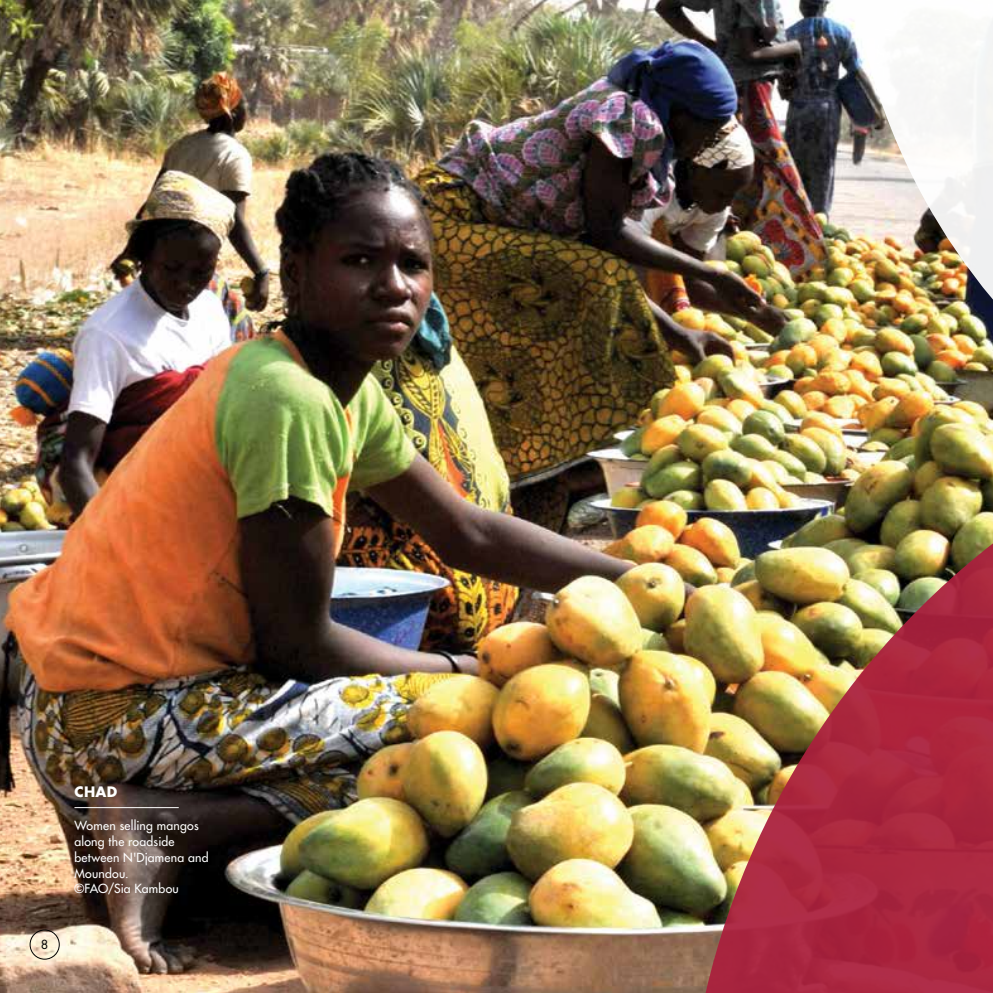
<style>
.page{position:relative;width:993px;height:993px;background:#fff}
.page>*{position:absolute;margin:0;border:0;box-sizing:border-box;transform-origin:0 0}
.t1{font:700 14px "Futura Std";color:#fff}
.t2{font:500 12.25px/15.8px "Futura Std";letter-spacing:.02em;color:#fff}
.t3{font:12.25px "Futura Std";color:#000}
</style>
<div class="page">
<img style="left:0;top:0;width:846px;height:992px">
<img style="left:846px;top:19px;width:146px;height:353px">
<img style="left:685px;top:372px;width:307px;height:620px">
<div style="left:30px;top:929px;width:30px;height:30px;border:1px solid #000;border-radius:50%"></div>
<hr style="left:74px;top:806px;width:105px;height:1px;background:#fff">
<p class="t3" style="left:41px;top:936px;width:9px">8</p>
<p class="t1" style="left:74px;top:782px;width:44px">CHAD</p>
<p class="t2" style="left:74px;top:817px;width:136px">Women selling mangos along the roadside between N'Djamena and<br>Moundou.<br>©FAO/Sia Kambou</p>
</div>
